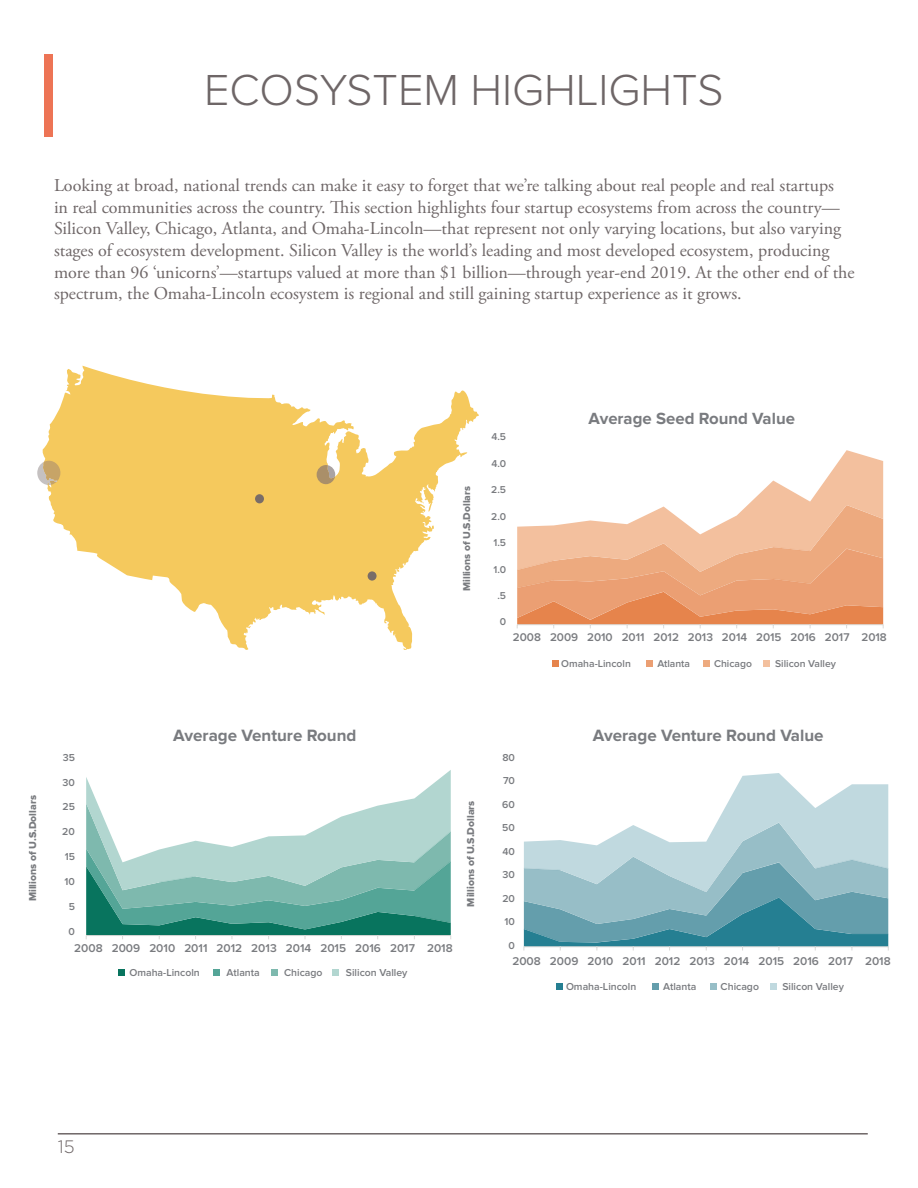
<style>
.page{position:relative;width:918px;height:1188px;background:#fff}
.page>*{position:absolute;margin:0;border:0;box-sizing:border-box;transform-origin:0 0}
.t1{font:300 45px "Proxima Nova";color:#6e6667}
.Body{font:18px/21.6px "Adobe Garamond Pro";color:#6e6667}
.t2{font:300 18px "Gotham";color:#6e6667}
.t3{font:700 16.95px "Proxima Nova";color:#797b7f}
.t4{font:700 16.8px "Proxima Nova";color:#797b7f}
.t5{font:600 11.7px "Proxima Nova";color:#797b7f}
.t6{font:600 11.55px "Proxima Nova";color:#797b7f}
.t7{font:600 10.5px "Proxima Nova";color:#797b7f}
.t8{font:10.5px "Proxima Nova Extrabld";color:#797b7f}
.t9{font:600 10.35px "Proxima Nova";color:#797b7f}
.t10{font:10.35px "Proxima Nova Extrabld";color:#797b7f}
</style>
<div class="page">
<svg style="left:42px;top:366px;width:437px;height:284px;fill:#f5c95d"></svg>
<svg style="left:37px;top:461px;width:23px;height:24px"></svg>
<svg style="left:317px;top:465px;width:18px;height:19px"></svg>
<div style="left:368px;top:571px;width:9px;height:10px;background:#796d68;border-radius:50%"></div>
<div style="left:255px;top:494px;width:9px;height:9px;background:#796d68;border-radius:50%"></div>
<div style="left:44px;top:54px;width:8px;height:82px;background:#ed7455"></div>
<svg style="left:748px;top:450px;width:135px;height:55px"></svg>
<svg style="left:517px;top:505px;width:367px;height:123px;background:#efb28c"></svg>
<hr style="left:517px;top:624px;width:366px;height:1px;background:#d9d9d7">
<div style="left:552px;top:660px;width:7px;height:7px;background:#e6844c"></div>
<div style="left:646px;top:660px;width:7px;height:7px;background:#eb9f73"></div>
<div style="left:704px;top:660px;width:6px;height:7px;background:#edaa7f"></div>
<div style="left:764px;top:660px;width:6px;height:7px;background:#f3c09e"></div>
<svg style="left:86px;top:770px;width:365px;height:33px"></svg>
<svg style="left:86px;top:803px;width:365px;height:136px"></svg>
<hr style="left:86px;top:935px;width:365px;height:1px;background:#d9d9d7">
<svg style="left:118px;top:970px;width:6px;height:6px"></svg>
<div style="left:213px;top:970px;width:7px;height:6px;background:#54a597"></div>
<div style="left:271px;top:970px;width:7px;height:6px;background:#7eb9ae"></div>
<div style="left:332px;top:970px;width:7px;height:6px;background:#b2d6d0"></div>
<svg style="left:523px;top:773px;width:366px;height:178px"></svg>
<hr style="left:524px;top:946px;width:364px;height:1px;background:#d9d9d7">
<svg style="left:557px;top:983px;width:6px;height:6px"></svg>
<svg style="left:652px;top:983px;width:6px;height:6px"></svg>
<div style="left:710px;top:983px;width:7px;height:6px;background:#97bec7"></div>
<svg style="left:771px;top:983px;width:6px;height:6px"></svg>
<hr style="left:58px;top:1133px;width:810px;height:2px;background:#6e6667">
<p class="t1" style="left:204px;top:56px;width:521px">ECOSYSTEM HIGHLIGHTS</p>
<p class="Body" style="left:54px;top:175px;width:802px">Looking at broad, national trends can make it easy to forget that we’re talking about real people and real startups<br>in real communities across the country. This section highlights four startup ecosystems from across the country— Silicon Valley, Chicago, Atlanta, and Omaha-Lincoln—that represent not only varying locations, but also varying stages of ecosystem development. Silicon Valley is the world’s leading and most developed ecosystem, producing more than 96 ‘unicorns’—startups valued at more than $1 billion—through year-end 2019. At the other end of the spectrum, the Omaha-Lincoln ecosystem is regional and still gaining startup experience as it grows.</p>
<p class="t8" style="left:26px;top:901px;width:107px;rotate:-90deg">Millions of U.S.Dollars</p>
<p class="t10" style="left:461px;top:591px;width:106px;rotate:-90deg">Millions of U.S.Dollars</p>
<p class="t9" style="left:491px;top:431px;width:16px">4.5</p>
<p class="t9" style="left:491px;top:457px;width:16px">4.0</p>
<p class="t9" style="left:491px;top:484px;width:16px">2.5</p>
<p class="t9" style="left:491px;top:510px;width:16px">2.0</p>
<p class="t9" style="left:493px;top:537px;width:14px">1.5</p>
<p class="t9" style="left:494px;top:563px;width:14px">1.0</p>
<p class="t9" style="left:497px;top:590px;width:10px">.5</p>
<p class="t9" style="left:500px;top:616px;width:8px">0</p>
<p class="t4" style="left:589px;top:409px;width:208px">Average Seed Round Value</p>
<p class="t6" style="left:513px;top:631px;width:375px">2008 2009 2010 2011 2012 2013 2014 2015 2016 2017 2018</p>
<p class="t9" style="left:561px;top:658px;width:71px">Omaha-Lincoln</p>
<p class="t9" style="left:657px;top:658px;width:34px">Atlanta</p>
<p class="t9" style="left:714px;top:658px;width:39px">Chicago</p>
<p class="t9" style="left:775px;top:658px;width:62px">Silicon Valley</p>
<p class="t7" style="left:63px;top:751px;width:14px">35</p>
<p class="t7" style="left:63px;top:776px;width:14px">30</p>
<p class="t7" style="left:62px;top:801px;width:14px">25</p>
<p class="t7" style="left:62px;top:826px;width:14px">20</p>
<p class="t7" style="left:65px;top:851px;width:12px">15</p>
<p class="t7" style="left:65px;top:875px;width:12px">10</p>
<p class="t7" style="left:69px;top:900px;width:8px">5</p>
<p class="t7" style="left:69px;top:925px;width:8px">0</p>
<p class="t3" style="left:173px;top:726px;width:185px">Average Venture Round</p>
<p class="t5" style="left:74px;top:941px;width:380px">2008 2009 2010 2011 2012 2013 2014 2015 2016 2017 2018</p>
<p class="t7" style="left:129px;top:966px;width:72px">Omaha-Lincoln</p>
<p class="t7" style="left:227px;top:966px;width:35px">Atlanta</p>
<p class="t7" style="left:284px;top:966px;width:40px">Chicago</p>
<p class="t7" style="left:346px;top:966px;width:63px">Silicon Valley</p>
<p class="t8" style="left:464px;top:907px;width:107px;rotate:-90deg">Millions of U.S.Dollars</p>
<p class="t7" style="left:502px;top:751px;width:14px">80</p>
<p class="t7" style="left:503px;top:775px;width:13px">70</p>
<p class="t7" style="left:502px;top:798px;width:14px">60</p>
<p class="t7" style="left:502px;top:822px;width:14px">50</p>
<p class="t7" style="left:503px;top:845px;width:14px">40</p>
<p class="t7" style="left:503px;top:869px;width:14px">30</p>
<p class="t7" style="left:502px;top:892px;width:14px">20</p>
<p class="t7" style="left:505px;top:916px;width:12px">10</p>
<p class="t7" style="left:509px;top:939px;width:8px">0</p>
<p class="t3" style="left:593px;top:726px;width:232px">Average Venture Round Value</p>
<p class="t5" style="left:512px;top:954px;width:380px">2008 2009 2010 2011 2012 2013 2014 2015 2016 2017 2018</p>
<p class="t7" style="left:566px;top:980px;width:72px">Omaha-Lincoln</p>
<p class="t7" style="left:663px;top:980px;width:35px">Atlanta</p>
<p class="t7" style="left:721px;top:980px;width:40px">Chicago</p>
<p class="t7" style="left:782px;top:980px;width:63px">Silicon Valley</p>
<p class="t2" style="left:58px;top:1136px;width:18px">15</p>
</div>
